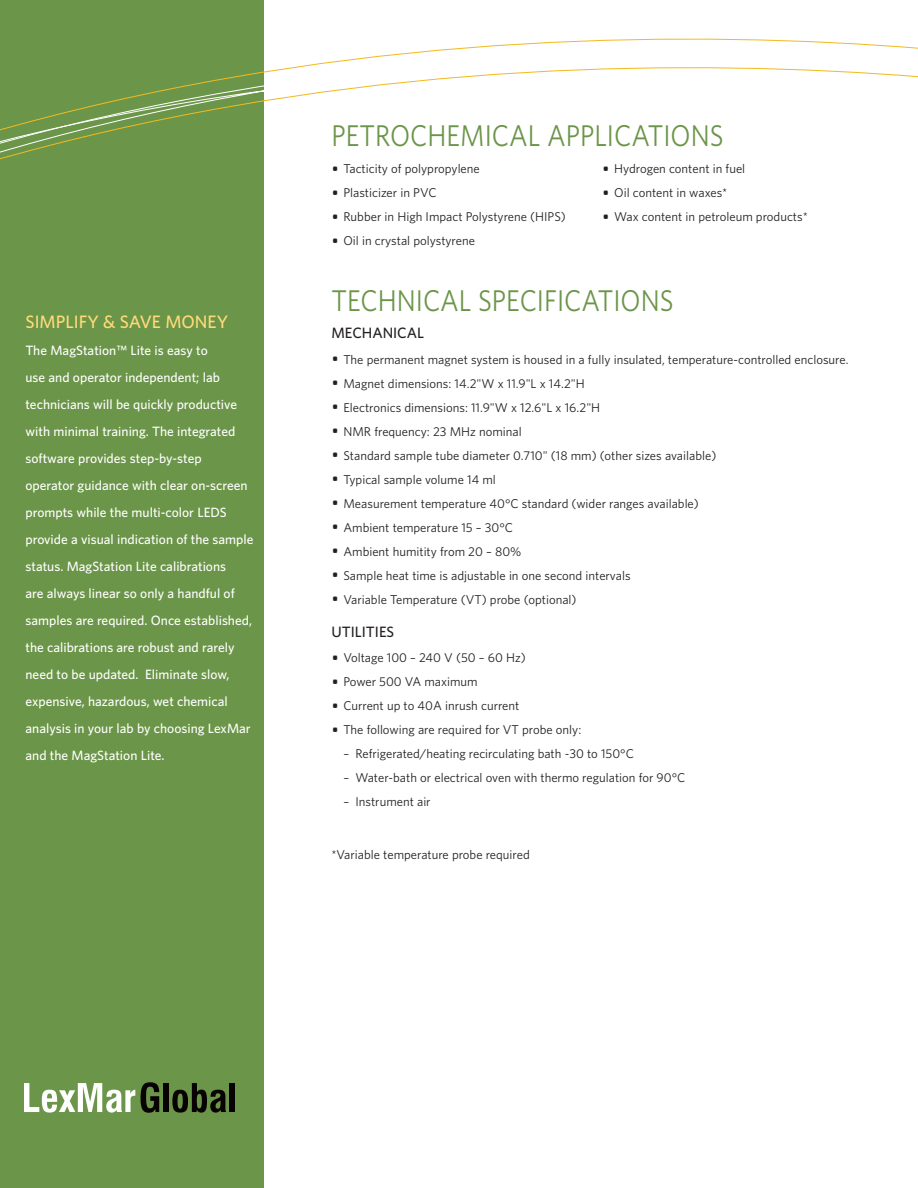
<style>
.page{position:relative;width:918px;height:1188px;background:#fff}
.page>*{position:absolute;margin:0;border:0;box-sizing:border-box;transform-origin:0 0}
.t1{font:30px "Whitney";color:#6b9548;scale:.9 1}
.t2{font:500 18px "Whitney";color:#ffdb7a}
.t3{font:500 15px "Whitney";color:#231f20}
.t4{font:500 13.5px/27px "Whitney";color:#fff}
.t5{font:12.75px "Whitney";color:#231f20}
.s1{font-size:18px}
</style>
<div class="page">
<div style="left:0;top:0;width:264px;height:1188px;background:#6b9548"></div>
<svg style="left:0;top:38px;width:918px;height:122px"></svg>
<svg style="left:24px;top:1083px;width:111px;height:30px"></svg>
<svg style="left:141px;top:1082px;width:18px;height:31px"></svg>
<div style="left:164px;top:1083px;width:5px;height:29px;background:#080302"></div>
<svg style="left:172px;top:1083px;width:54px;height:30px"></svg>
<div style="left:230px;top:1083px;width:5px;height:29px;background:#080302"></div>
<h2 class="t2" style="left:26px;top:309px;width:204px">SIMPLIFY &amp; SAVE MONEY</h2>
<p class="t4" style="left:26px;top:336px;width:230px">The MagStation™ Lite is easy to<br>use and operator independent; lab technicians will be quickly productive with minimal training. The integrated software provides step-by-step operator guidance with clear on-screen prompts while the multi-color LEDS provide a visual indication of the sample status. MagStation Lite calibrations<br>are always linear so only a handful of samples are required. Once established, the calibrations are robust and rarely need to be updated. Eliminate slow, expensive, hazardous, wet chemical analysis in your lab by choosing LexMar and the MagStation Lite.</p>
<h1 class="t1" style="left:331px;top:116px;width:437px">PETROCHEMICAL APPLICATIONS</h1>
<p class="t5" style="left:331px;top:160px;width:150px"><span class="s1">•</span> Tacticity of polypropylene</p>
<p class="t5" style="left:331px;top:184px;width:107px"><span class="s1">•</span> Plasticizer in PVC</p>
<p class="t5" style="left:331px;top:208px;width:236px"><span class="s1">•</span> Rubber in High Impact Polystyrene (HIPS)</p>
<p class="t5" style="left:331px;top:232px;width:145px"><span class="s1">•</span> Oil in crystal polystyrene</p>
<p class="t5" style="left:602px;top:160px;width:145px"><span class="s1">•</span> Hydrogen content in fuel</p>
<p class="t5" style="left:602px;top:184px;width:127px"><span class="s1">•</span> Oil content in waxes*</p>
<p class="t5" style="left:602px;top:208px;width:207px"><span class="s1">•</span> Wax content in petroleum products*</p>
<h1 class="t1" style="left:331px;top:281px;width:382px">TECHNICAL SPECIFICATIONS</h1>
<p class="t3" style="left:331px;top:323px;width:94px">MECHANICAL</p>
<p class="t5" style="left:331px;top:351px;width:519px"><span class="s1">•</span> The permanent magnet system is housed in a fully insulated, temperature-controlled enclosure.</p>
<p class="t5" style="left:331px;top:375px;width:255px"><span class="s1">•</span> Magnet dimensions: 14.2"W x 11.9"L x 14.2"H</p>
<p class="t5" style="left:331px;top:399px;width:270px"><span class="s1">•</span> Electronics dimensions: 11.9"W x 12.6"L x 16.2"H</p>
<p class="t5" style="left:331px;top:423px;width:192px"><span class="s1">•</span> NMR frequency: 23 MHz nominal</p>
<p class="t5" style="left:331px;top:447px;width:386px"><span class="s1">•</span> Standard sample tube diameter 0.710" (18 mm) (other sizes available)</p>
<p class="t5" style="left:331px;top:471px;width:166px"><span class="s1">•</span> Typical sample volume 14 ml</p>
<p class="t5" style="left:331px;top:495px;width:369px"><span class="s1">•</span> Measurement temperature 40°C standard (wider ranges available)</p>
<p class="t5" style="left:331px;top:519px;width:183px"><span class="s1">•</span> Ambient temperature 15 – 30°C</p>
<p class="t5" style="left:331px;top:543px;width:192px"><span class="s1">•</span> Ambient humitity from 20 – 80%</p>
<p class="t5" style="left:331px;top:567px;width:301px"><span class="s1">•</span> Sample heat time is adjustable in one second intervals</p>
<p class="t5" style="left:331px;top:591px;width:247px"><span class="s1">•</span> Variable Temperature (VT) probe (optional)</p>
<p class="t3" style="left:331px;top:621px;width:64px">UTILITIES</p>
<p class="t5" style="left:331px;top:649px;width:196px"><span class="s1">•</span> Voltage 100 – 240 V (50 – 60 Hz)</p>
<p class="t5" style="left:331px;top:673px;width:148px"><span class="s1">•</span> Power 500 VA maximum</p>
<p class="t5" style="left:331px;top:697px;width:190px"><span class="s1">•</span> Current up to 40A inrush current</p>
<p class="t5" style="left:331px;top:721px;width:251px"><span class="s1">•</span> The following are required for VT probe only:</p>
<p class="t5" style="left:343px;top:745px;width:292px">– Refrigerated/heating recirculating bath -30 to 150°C</p>
<p class="t5" style="left:343px;top:769px;width:343px">– Water-bath or electrical oven with thermo regulation for 90°C</p>
<p class="t5" style="left:343px;top:793px;width:89px">– Instrument air</p>
<p class="t5" style="left:331px;top:846px;width:200px">*Variable temperature probe required</p>
</div>
